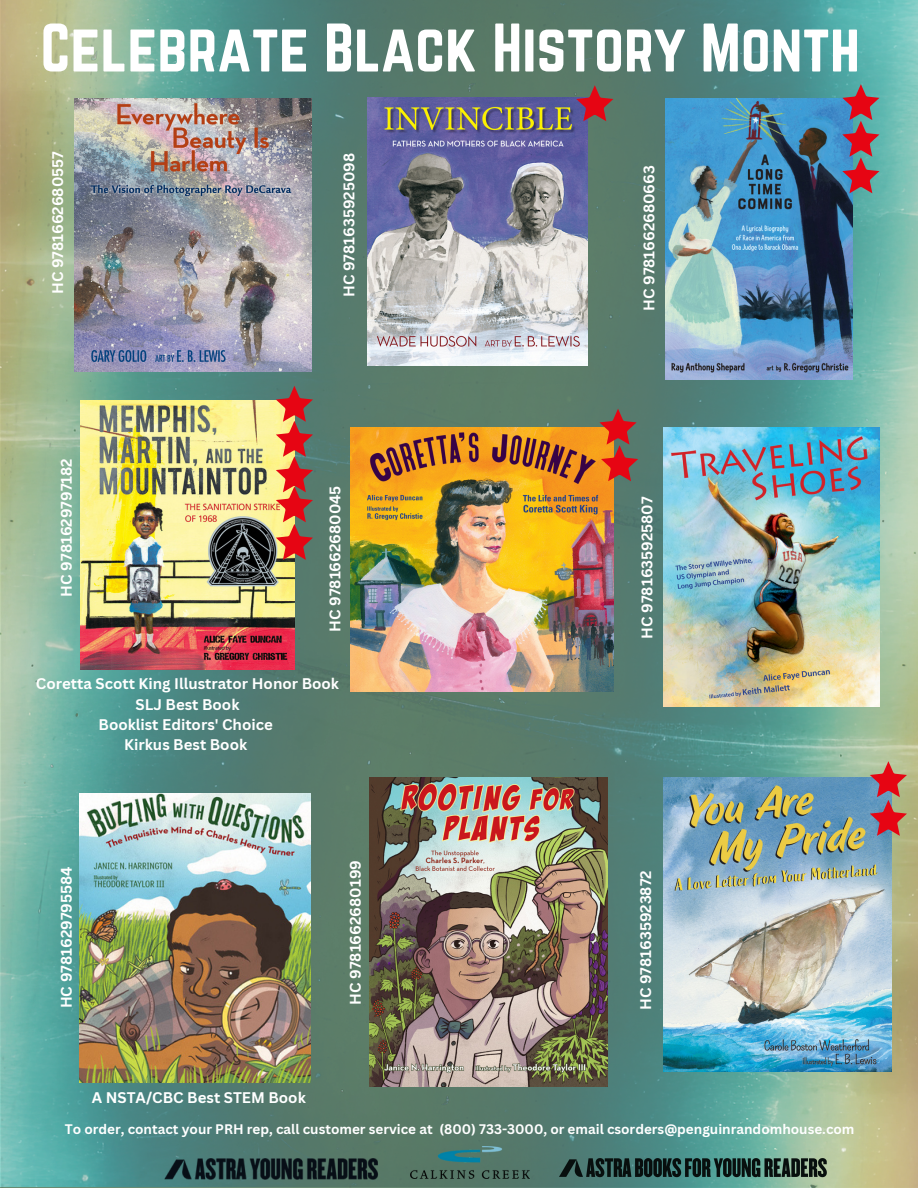
<style>
.page{position:relative;width:918px;height:1188px;background:#fff}
.page>*{position:absolute;margin:0;border:0;box-sizing:border-box;transform-origin:0 0}
.t1{font:60px "Norwester";color:#fff}
.t2{font:700 15px "Canva Sans";color:#fff}
.t3{font:700 13.5px "Canva Sans";color:#fff}
</style>
<div class="page">
<img style="left:2px;top:0;width:916px;height:1188px">
<img style="left:410px;top:1146px;width:120px;height:33px">
<img style="left:369px;top:778px;width:239px;height:308px">
<img style="left:665px;top:98px;width:187px;height:281px">
<img style="left:75px;top:98px;width:236px;height:273px">
<img style="left:351px;top:428px;width:263px;height:263px">
<img style="left:81px;top:400px;width:213px;height:269px">
<img style="left:80px;top:794px;width:230px;height:289px">
<img style="left:664px;top:778px;width:227px;height:294px">
<img style="left:664px;top:428px;width:216px;height:279px">
<img style="left:164px;top:1158px;width:216px;height:22px">
<img style="left:367px;top:97px;width:221px;height:269px">
<img style="left:560px;top:1156px;width:266px;height:27px">
<svg style="left:576px;top:85px;width:37px;height:36px"></svg>
<svg style="left:842px;top:84px;width:37px;height:109px;background:#8b6473"></svg>
<svg style="left:599px;top:409px;width:39px;height:72px;background:#ae5439"></svg>
<svg style="left:870px;top:761px;width:37px;height:75px;background:#b26c69"></svg>
<svg style="left:276px;top:386px;width:37px;height:174px;background:#bb6750"></svg>
<p class="t1" style="left:40px;top:12px;width:821px">Celebrate Black History Month</p>
<p class="t2" style="left:47px;top:294px;width:144px;rotate:-90deg">HC 9781662680557</p>
<p class="t2" style="left:56px;top:597px;width:140px;rotate:-90deg">HC 9781629797182</p>
<p class="t2" style="left:339px;top:297px;width:146px;rotate:-90deg">HC 9781635925098</p>
<p class="t2" style="left:324px;top:632px;width:148px;rotate:-90deg">HC 9781662680045</p>
<p class="t2" style="left:36px;top:673px;width:305px">Coretta Scott King Illustrator Honor Book</p>
<p class="t2" style="left:136px;top:694px;width:105px">SLJ Best Book</p>
<p class="t2" style="left:99px;top:714px;width:176px">Booklist Editors' Choice</p>
<p class="t2" style="left:124px;top:734px;width:124px">Kirkus Best Book</p>
<p class="t2" style="left:56px;top:1008px;width:143px;rotate:-90deg">HC 9781629795584</p>
<p class="t2" style="left:92px;top:1087px;width:215px">A NSTA/CBC Best STEM Book</p>
<p class="t2" style="left:345px;top:1005px;width:146px;rotate:-90deg">HC 9781662680199</p>
<p class="t2" style="left:639px;top:311px;width:147px;rotate:-90deg">HC 9781662680663</p>
<p class="t2" style="left:637px;top:639px;width:144px;rotate:-90deg">HC 9781635925807</p>
<p class="t2" style="left:635px;top:1010px;width:141px;rotate:-90deg">HC 9781635923872</p>
<p class="t3" style="left:65px;top:1120px;width:791px">To order, contact your PRH rep, call customer service at (800) 733-3000, or email csorders@penguinrandomhouse.com</p>
</div>
